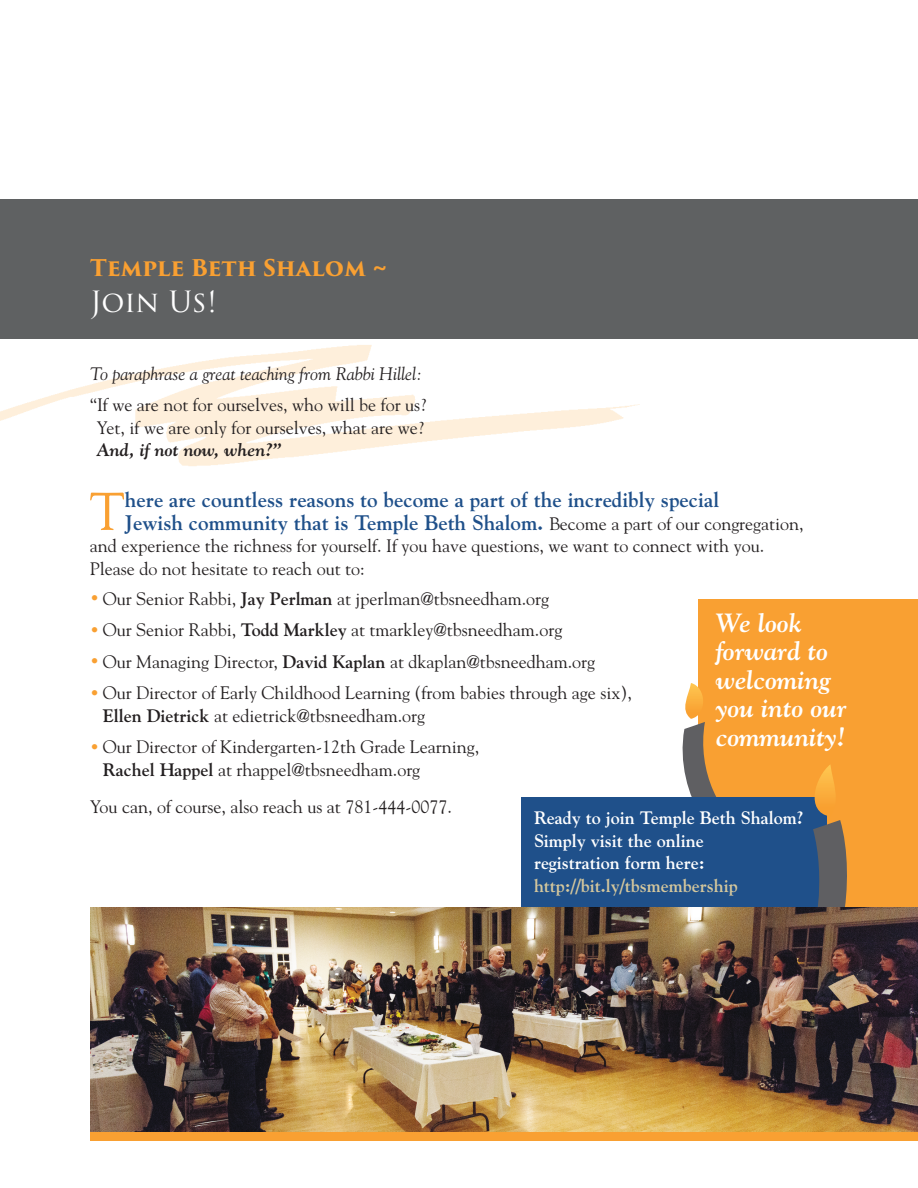
<style>
.page{position:relative;width:918px;height:1188px;background:#fff}
.page>*{position:absolute;margin:0;border:0;box-sizing:border-box;transform-origin:0 0}
.t1{font:52.95px "Goudy";color:#f9a032}
.t2{font:28.5px "Trajan Pro 3";letter-spacing:-.01em;color:#fff}
.t3{font:italic 700 26.25px/28.5px "Goudy";color:#fff}
.t4{font:700 22.5px "Trajan Pro 3";letter-spacing:-.005em;color:#f9a032}
.t5{font:700 21px/22.5px "Goudy";color:#1f508a}
.t6{font:18px/22.5px "Goudy";color:#231f20}
.t7{font:700 18px/22.5px "Goudy";color:#fff}
.t8{font:italic 18px "Goudy";color:#231f20}
.t9{font:700 18px "Goudy";color:#d4c79d}
.t10{font:italic 700 18px "Goudy";color:#231f20}
.s1{font-weight:400;font-size:18px;color:#231f20}
.s2{font-size:15px;color:#f9a032}
.s3{font-weight:700}
</style>
<div class="page">
<div style="left:699px;top:599px;width:219px;height:309px;background:#f9a032"></div>
<svg style="left:682px;top:683px;width:35px;height:114px"></svg>
<div style="left:521px;top:797px;width:305px;height:113px;background:#1f508a"></div>
<svg style="left:813px;top:765px;width:34px;height:142px"></svg>
<img style="left:0;top:345px;width:640px;height:121px">
<div style="left:0;top:199px;width:918px;height:139px;background:#5f6162"></div>
<img style="left:90px;top:907px;width:828px;height:225px">
<div style="left:90px;top:1132px;width:828px;height:10px;background:#f9a032"></div>
<p class="t4" style="left:90px;top:260px;width:299px">Temple Beth Shalom ~</p>
<h2 class="t2" style="left:90px;top:291px;width:128px">Join Us!</h2>
<p class="t8" style="left:90px;top:363px;width:334px">To paraphrase a great teaching from Rabbi Hillel:</p>
<p class="t6" style="left:90px;top:394px;width:338px;text-align:center">“If we are not for ourselves, who will be for us?<br>Yet, if we are only for ourselves, what are we?</p>
<p class="t10" style="left:97px;top:440px;width:186px">And, if not now, when?”</p>
<h1 class="t1" style="left:90px;top:481px;width:37px">T</h1>
<p class="t5" style="left:125px;top:489px;width:680px">here are countless reasons to become a part of the incredibly special<br>Jewish community that is Temple Beth Shalom. <span class="s1">Become a part of our congregation,</span></p>
<p class="t6" style="left:90px;top:535px;width:676px">and experience the richness for yourself. If you have questions, we want to connect with you.<br>Please do not hesitate to reach out to:</p>
<p class="t6" style="left:90px;top:587px;width:461px"><span class="s2">•</span> Our Senior Rabbi, <span class="s3">Jay Perlman</span> at jperlman@tbsneedham.org</p>
<p class="t6" style="left:90px;top:619px;width:474px"><span class="s2">•</span> Our Senior Rabbi, <span class="s3">Todd Markley</span> at tmarkley@tbsneedham.org</p>
<p class="t6" style="left:90px;top:650px;width:507px"><span class="s2">•</span> Our Managing Director, <span class="s3">David Kaplan</span> at dkaplan@tbsneedham.org</p>
<p class="t6" style="left:103px;top:682px;width:531px;text-indent:-13px"><span class="s2">•</span> Our Director of Early Childhood Learning (from babies through age six),<br><span class="s3">Ellen Dietrick</span> at edietrick@tbsneedham.org</p>
<p class="t6" style="left:103px;top:736px;width:378px;text-indent:-13px"><span class="s2">•</span> Our Director of Kindergarten-12th Grade Learning,<br><span class="s3">Rachel Happel</span> at rhappel@tbsneedham.org</p>
<p class="t6" style="left:90px;top:796px;width:363px">You can, of course, also reach us at 781-444-0077.</p>
<h3 class="t3" style="left:716px;top:608px;width:133px">We look forward to welcoming you into our community!</h3>
<p class="t7" style="left:534px;top:807px;width:271px">Ready to join Temple Beth Shalom?<br>Simply visit the online<br>registration form here:</p>
<p class="t9" style="left:534px;top:875px;width:205px">http://bit.ly/tbsmembership</p>
</div>
